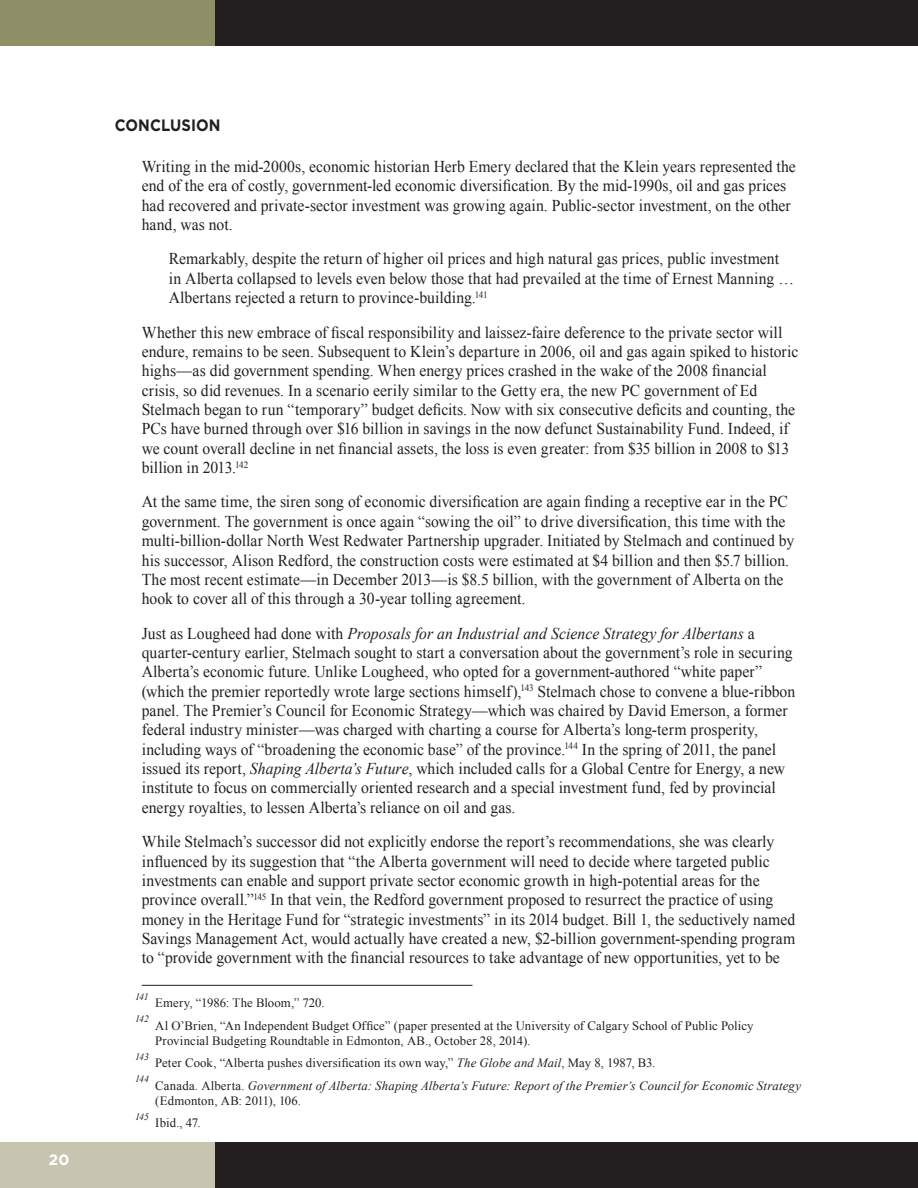
<style>
.page{position:relative;width:918px;height:1188px;background:#fff}
.page>*{position:absolute;margin:0;border:0;box-sizing:border-box;transform-origin:0 0}
.Body{font:16.5px/19.4px "Times New Roman";color:#231f20;scale:.95 1}
.Body_-_Indent{font:16.5px/19.4px "Times New Roman";color:#231f20;scale:.95 1}
.Heading_1{font:700 16.5px "Gotham";letter-spacing:.01em;color:#231f20;scale:.9 1}
.t1{font:700 15px "Gotham";color:#fff}
.Footnote{font:12.75px/15.3px "Times New Roman";letter-spacing:.01em;color:#231f20}
.Footnote-2{font:italic 12.75px/15.3px "Times New Roman";letter-spacing:.01em;color:#231f20}
.Footnote-3{font:italic 9.75px "Times New Roman";letter-spacing:-.045em;color:#231f20}
.s1{font-style:italic}
.s2{font-style:normal}
</style>
<div class="page">
<div style="left:0;top:1143px;width:215px;height:45px;background:#c7c5af"></div>
<div style="left:0;top:0;width:215px;height:45px;background:#8e8f66"></div>
<div style="left:215px;top:1143px;width:703px;height:45px;background:#231f20"></div>
<div style="left:215px;top:0;width:703px;height:45px;background:#231f20"></div>
<hr style="left:142px;top:985px;width:330px;height:1px;background:#231f20">
<p class="t1" style="left:49px;top:1150px;width:22px">20</p>
<p class="Heading_1" style="left:115px;top:114px;width:119px">CONCLUSION</p>
<p class="Body" style="left:142px;top:156px;width:690px">Writing in the mid-2000s, economic historian Herb Emery declared that the Klein years represented the end of the era of costly, government-led economic diversification. By the mid-1990s, oil and gas prices had recovered and private-sector investment was growing again. Public-sector investment, on the other hand, was not.</p>
<p class="Body_-_Indent" style="left:169px;top:249px;width:660px">Remarkably, despite the return of higher oil prices and high natural gas prices, public investment in Alberta collapsed to levels even below those that had prevailed at the time of Ernest Manning …<br>Albertans rejected a return to province-building.<sup>141</sup></p>
<p class="Body" style="left:142px;top:322px;width:693px">Whether this new embrace of fiscal responsibility and laissez-faire deference to the private sector will endure, remains to be seen. Subsequent to Klein’s departure in 2006, oil and gas again spiked to historic highs—as did government spending. When energy prices crashed in the wake of the 2008 financial crisis, so did revenues. In a scenario eerily similar to the Getty era, the new PC government of Ed Stelmach began to run “temporary” budget deficits. Now with six consecutive deficits and counting, the PCs have burned through over $16 billion in savings in the now defunct Sustainability Fund. Indeed, if we count overall decline in net financial assets, the loss is even greater: from $35 billion in 2008 to $13 billion in 2013.<sup>142</sup></p>
<p class="Body" style="left:142px;top:492px;width:688px">At the same time, the siren song of economic diversification are again finding a receptive ear in the PC government. The government is once again “sowing the oil” to drive diversification, this time with the multi-billion-dollar North West Redwater Partnership upgrader. Initiated by Stelmach and continued by his successor, Alison Redford, the construction costs were estimated at $4 billion and then $5.7 billion.<br>The most recent estimate—in December 2013—is $8.5 billion, with the government of Alberta on the hook to cover all of this through a 30-year tolling agreement.</p>
<p class="Body" style="left:142px;top:623px;width:689px">Just as Lougheed had done with <span class="s1">Proposals for an Industrial and Science Strategy for Albertans</span> a quarter-century earlier, Stelmach sought to start a conversation about the government’s role in securing Alberta’s economic future. Unlike Lougheed, who opted for a government-authored “white paper” (which the premier reportedly wrote large sections himself),<sup>143</sup> Stelmach chose to convene a blue-ribbon panel. The Premier’s Council for Economic Strategy—which was chaired by David Emerson, a former federal industry minister—was charged with charting a course for Alberta’s long-term prosperity, including ways of “broadening the economic base” of the province.<sup>144</sup> In the spring of 2011, the panel issued its report, <span class="s1">Shaping Alberta’s Future</span>, which included calls for a Global Centre for Energy, a new institute to focus on commercially oriented research and a special investment fund, fed by provincial energy royalties, to lessen Alberta’s reliance on oil and gas.</p>
<p class="Body" style="left:142px;top:832px;width:689px">While Stelmach’s successor did not explicitly endorse the report’s recommendations, she was clearly influenced by its suggestion that “the Alberta government will need to decide where targeted public investments can enable and support private sector economic growth in high-potential areas for the province overall.”<sup>145</sup> In that vein, the Redford government proposed to resurrect the practice of using money in the Heritage Fund for “strategic investments” in its 2014 budget. Bill 1, the seductively named Savings Management Act, would actually have created a new, $2-billion government-spending program to “provide government with the financial resources to take advantage of new opportunities, yet to be</p>
<p class="Footnote-3" style="left:135px;top:990px;width:15px">141</p>
<p class="Footnote" style="left:155px;top:995px;width:171px">Emery, “1986: The Bloom,” 720.</p>
<p class="Footnote-3" style="left:135px;top:1012px;width:15px">142</p>
<p class="Footnote" style="left:155px;top:1018px;width:600px">Al O’Brien, “An Independent Budget Office” (paper presented at the University of Calgary School of Public Policy<br>Provincial Budgeting Roundtable in Edmonton, AB., October 28, 2014).</p>
<p class="Footnote-3" style="left:135px;top:1050px;width:15px">143</p>
<p class="Footnote" style="left:155px;top:1055px;width:502px">Peter Cook, “Alberta pushes diversification its own way,” <span class="s1">The Globe and Mail</span>, May 8, 1987, B3.</p>
<p class="Footnote-3" style="left:135px;top:1072px;width:16px">144</p>
<p class="Footnote-2" style="left:155px;top:1077px;width:647px"><span class="s2">Canada. Alberta.</span> Government of Alberta: Shaping Alberta’s Future: Report of the Premier’s Council for Economic Strategy <span class="s2">(Edmonton, AB: 2011), 106.</span></p>
<p class="Footnote-3" style="left:135px;top:1110px;width:15px">145</p>
<p class="Footnote" style="left:155px;top:1115px;width:47px">Ibid., 47.</p>
</div>
